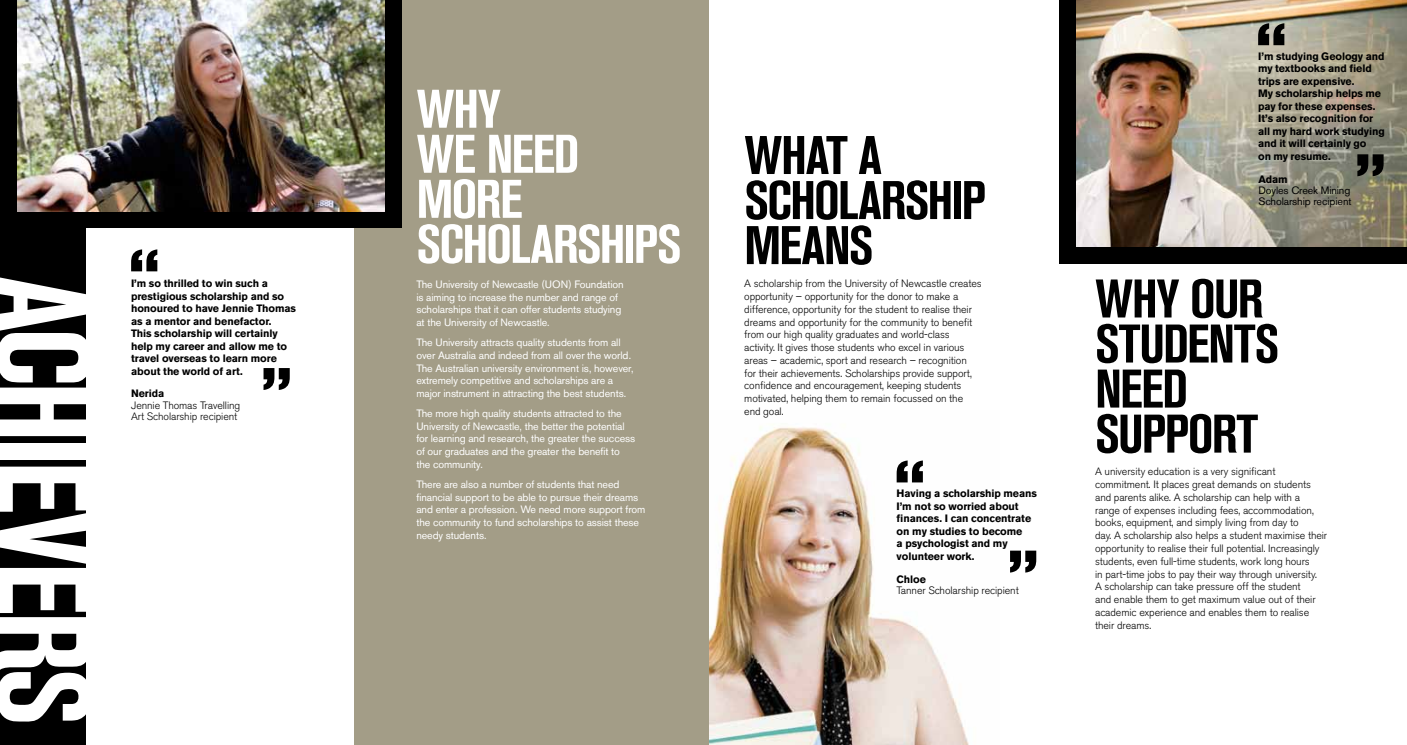
<style>
.page{position:relative;width:1407px;height:745px;background:#fff}
.page>*{position:absolute;margin:0;border:0;box-sizing:border-box;transform-origin:0 0}
.t1{font:700 127.88px "Akzidenz Grot Con BQ";color:#fff}
.t2{font:700 53.75px/45px "Akzidenz Grot Con BQ";letter-spacing:-.035em;color:#000}
.t3{font:700 53.75px/45px "Akzidenz Grot Con BQ";letter-spacing:-.03em;color:#fff}
.t4{font:300 10.62px/12.8px "Akzidenz Grotesk BQ";letter-spacing:-.01em;color:#000}
.t5{font:10.62px/12.8px "Akzidenz Grotesk BQ";letter-spacing:-.01em;color:#fff}
.t6{font:700 10.62px/12.5px "Akzidenz Grotesk BQ";letter-spacing:-.01em;color:#000}
.t7{font:10.62px/11.2px "Akzidenz Grotesk BQ";color:#000}
</style>
<div class="page">
<div style="left:0;top:0;width:86px;height:744px;background:#000"></div>
<img style="left:709px;top:426px;width:260px;height:318px">
<svg style="left:896px;top:460px;width:27px;height:22px"></svg>
<svg style="left:1010px;top:550px;width:26px;height:22px"></svg>
<div style="left:354px;top:0;width:355px;height:744px;background:#a39d87"></div>
<div style="left:83px;top:0;width:318px;height:228px;background:#000"></div>
<img style="left:18px;top:0;width:367px;height:211px">
<div style="left:1059px;top:0;width:348px;height:263px;background:#000"></div>
<img style="left:1077px;top:0;width:330px;height:246px">
<svg style="left:131px;top:249px;width:26px;height:22px"></svg>
<svg style="left:263px;top:368px;width:27px;height:22px"></svg>
<svg style="left:1258px;top:23px;width:26px;height:22px"></svg>
<svg style="left:1357px;top:154px;width:26px;height:22px"></svg>
<h1 class="t1" style="left:116px;top:276px;width:442px;rotate:90deg">ACHIEVERS</h1>
<p class="t6" style="left:131px;top:277px;width:166px">I’m so thrilled to win such a prestigious scholarship and so honoured to have Jennie Thomas as a mentor and benefactor.<br>This scholarship will certainly help my career and allow me to travel overseas to learn more about the world of art.</p>
<p class="t6" style="left:131px;top:387px;width:35px">Nerida</p>
<p class="t4" style="left:131px;top:399px;width:111px;line-height:11.2px">Jennie Thomas Travelling<br>Art Scholarship recipient</p>
<h2 class="t3" style="left:416px;top:87px;width:117px">WHY<br>WE NEED<br>MORE</h2>
<h2 class="t3" style="left:416px;top:222px;width:263px">SCHOLARSHIPS</h2>
<p class="t5" style="left:416px;top:278px;width:137px">The University of N ewcastle (UON</p>
<p class="t5" style="left:416px;top:278px;width:209px;text-indent:152px">) Foundation is aiming to increase the number and range of scholarships that it can offer students studying at the University of N ewcastle.</p>
<p class="t5" style="left:416px;top:336px;width:219px">The University attracts quality students from all over Australia and indeed from all over the world.<br>The Australian university environment is, however, extremely competitive and scholarships are a major instrument in attracting the best students.</p>
<p class="t5" style="left:416px;top:406px;width:220px">The more high quality students attracted to the University of N ewcastle, the better the potential for learning and research, the greater the success of our graduates and the greater the benefit to the community.</p>
<p class="t5" style="left:416px;top:477px;width:230px">There are also a number of students that need financial support to be able to pursue their dreams and enter a profession. We need more support from the community to fund scholarships to assist these needy students.</p>
<h2 class="t2" style="left:744px;top:134px;width:138px">WHAT A</h2>
<h2 class="t2" style="left:744px;top:179px;width:243px">SCHOLARSHIP<br>MEANS</h2>
<p class="t4" style="left:744px;top:277px;width:239px">A scholarship from the University of Newcastle creates opportunity – opportunity for the donor to make a difference, opportunity for the student to realise their dreams and opportunity for the community to benefit from our high quality graduates and world-class activity. It gives those students who excel in various areas – academic, sport and research – recognition<br>for their achievements. Scholarships provide support, confidence and encouragement, keeping students motivated, helping them to remain focussed on the end goal.</p>
<p class="t6" style="left:896px;top:487px;width:142px">Having a scholarship means<br>I’m not so worried about finances. I can concentrate on my studies to become<br>a psychologist and my volunteer work.</p>
<p class="t6" style="left:896px;top:572px;width:31px">Chloe</p>
<p class="t4" style="left:896px;top:584px;width:124px">Tanner Scholarship recipient</p>
<p class="t6" style="left:1258px;top:50px;width:128px">I’m studying Geology and my textbooks and field trips are expensive.<br>My scholarship helps me pay for these expenses.<br>It’s also recognition for all my hard work studying and it will certainly go</p>
<p class="t6" style="left:1258px;top:150px;width:74px">on my resume.</p>
<p class="t6" style="left:1258px;top:173px;width:31px">Adam</p>
<p class="t7" style="left:1258px;top:185px;width:95px">Doyles Creek Mining<br>Scholarship recipient</p>
<h2 class="t2" style="left:1095px;top:277px;width:182px">WHY OUR<br>STUDENTS<br>NEED<br>SUPPORT</h2>
<p class="t4" style="left:1095px;top:465px;width:234px">A university education is a very significant commitment. It places great demands on students and parents alike. A scholarship can help with a range of expenses including fees, accommodation, books, equipment, and simply living from day to<br>day. A scholarship also helps a student maximise their opportunity to realise their full potential. Increasingly students, even full-time students, work long hours<br>in part-time jobs to pay their way through university.<br>A scholarship can take pressure off the student<br>and enable them to get maximum value out of their academic experience and enables them to realise their dreams.</p>
</div>
